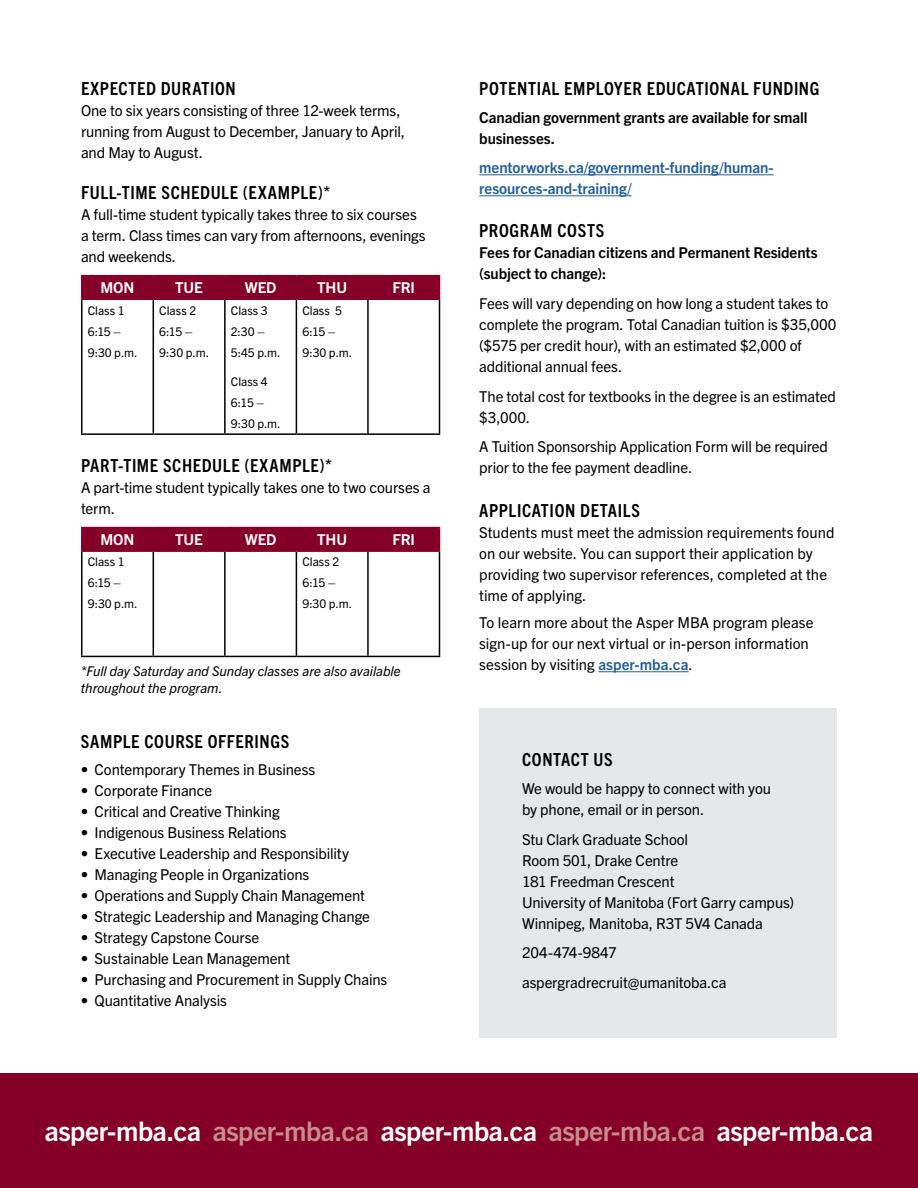
<style>
.page{position:relative;width:918px;height:1188px;background:#fff}
.page>*{position:absolute;margin:0;border:0;box-sizing:border-box;transform-origin:0 0}
.t1{font:700 27px "Trade Gothic Next LT Pro";letter-spacing:-.015em;color:#fff}
.t2{font:700 condensed 18px "Trade Gothic Next LT Pro";letter-spacing:.035em;color:#000}
.t3{font:15px/21px "Trade Gothic Next LT Pro";letter-spacing:-.01em;color:#000}
.t4{font:700 15px/21px "Trade Gothic Next LT Pro";letter-spacing:-.005em;color:#000}
.t5{font:700 15px/21px "Trade Gothic Next LT Pro";letter-spacing:-.005em;color:#215e9e}
.t6{font:700 15px "Trade Gothic Next LT Pro";letter-spacing:-.01em;color:#fff}
.t7{font:italic 13.5px/16.5px "Trade Gothic Next LT Pro";letter-spacing:-.005em;color:#000}
.t8{font:12px/21px "Trade Gothic Next LT Pro";color:#000}
.s1{font-weight:700;color:#215e9e}
.s2{color:#c68d8b}
</style>
<div class="page">
<div style="left:479px;top:708px;width:358px;height:330px;background:#e6e7e8"></div>
<hr style="left:81px;top:300px;width:1px;height:133px;background:#000">
<hr style="left:153px;top:300px;width:1px;height:133px;background:#000">
<hr style="left:224px;top:300px;width:2px;height:133px;background:#000">
<hr style="left:296px;top:300px;width:1px;height:133px;background:#000">
<hr style="left:367px;top:300px;width:2px;height:133px;background:#000">
<hr style="left:439px;top:300px;width:1px;height:133px;background:#000">
<hr style="left:81px;top:433px;width:72px;height:2px;background:#000">
<hr style="left:153px;top:433px;width:72px;height:2px;background:#000">
<hr style="left:225px;top:433px;width:71px;height:2px;background:#000">
<hr style="left:296px;top:433px;width:72px;height:2px;background:#000">
<hr style="left:368px;top:433px;width:72px;height:2px;background:#000">
<hr style="left:81px;top:275px;width:72px;height:1px;background:#840029">
<hr style="left:153px;top:275px;width:72px;height:1px;background:#840029">
<hr style="left:225px;top:275px;width:71px;height:1px;background:#840029">
<hr style="left:296px;top:275px;width:72px;height:1px;background:#840029">
<hr style="left:368px;top:275px;width:72px;height:1px;background:#840029">
<div style="left:81px;top:276px;width:359px;height:23px;background:#840029"></div>
<hr style="left:81px;top:299px;width:72px;height:1px;background:#840029">
<hr style="left:153px;top:299px;width:72px;height:1px;background:#840029">
<hr style="left:225px;top:299px;width:71px;height:1px;background:#840029">
<hr style="left:296px;top:299px;width:72px;height:1px;background:#840029">
<hr style="left:368px;top:299px;width:72px;height:1px;background:#840029">
<hr style="left:81px;top:552px;width:1px;height:104px;background:#000">
<hr style="left:153px;top:552px;width:1px;height:104px;background:#000">
<hr style="left:224px;top:552px;width:2px;height:104px;background:#000">
<hr style="left:296px;top:552px;width:1px;height:104px;background:#000">
<hr style="left:367px;top:552px;width:2px;height:104px;background:#000">
<hr style="left:439px;top:552px;width:1px;height:104px;background:#000">
<hr style="left:81px;top:656px;width:72px;height:1px;background:#000">
<hr style="left:153px;top:656px;width:72px;height:1px;background:#000">
<hr style="left:225px;top:656px;width:71px;height:1px;background:#000">
<hr style="left:296px;top:656px;width:72px;height:1px;background:#000">
<hr style="left:368px;top:656px;width:72px;height:1px;background:#000">
<hr style="left:81px;top:527px;width:72px;height:1px;background:#840029">
<hr style="left:153px;top:527px;width:72px;height:1px;background:#840029">
<hr style="left:225px;top:527px;width:71px;height:1px;background:#840029">
<hr style="left:296px;top:527px;width:72px;height:1px;background:#840029">
<hr style="left:368px;top:527px;width:72px;height:1px;background:#840029">
<div style="left:81px;top:528px;width:359px;height:22px;background:#840029"></div>
<hr style="left:81px;top:550px;width:72px;height:2px;background:#840029">
<hr style="left:153px;top:550px;width:72px;height:2px;background:#840029">
<hr style="left:225px;top:550px;width:71px;height:2px;background:#840029">
<hr style="left:296px;top:550px;width:72px;height:2px;background:#840029">
<hr style="left:368px;top:550px;width:72px;height:2px;background:#840029">
<hr style="left:479px;top:174px;width:295px;height:1px;background:#215e9e">
<hr style="left:479px;top:195px;width:153px;height:1px;background:#215e9e">
<hr style="left:598px;top:671px;width:91px;height:1px;background:#215e9e">
<div style="left:0;top:1074px;width:918px;height:114px;background:#840029"></div>
<p class="t2" style="left:81px;top:76px;width:156px">EXPECTED DURATION</p>
<p class="t3" style="left:81px;top:99px;width:326px">One to six years consisting of three 12-week terms, running from August to December, January to April, and May to August.</p>
<p class="t2" style="left:81px;top:180px;width:251px">FULL-TIME SCHEDULE (EXAMPLE)*</p>
<p class="t3" style="left:81px;top:203px;width:346px">A full-time student typically takes three to six courses a term. Class times can vary from afternoons, evenings and weekends.</p>
<p class="t6" style="left:101px;top:277px;width:36px">MON</p>
<p class="t6" style="left:175px;top:277px;width:29px">TUE</p>
<p class="t6" style="left:245px;top:277px;width:33px">WED</p>
<p class="t6" style="left:317px;top:277px;width:31px">THU</p>
<p class="t6" style="left:392px;top:277px;width:24px">FRI</p>
<p class="t8" style="left:88px;top:299px;width:51px">Class 1<br>6:15 –<br>9:30 p.m.</p>
<p class="t8" style="left:159px;top:299px;width:51px">Class 2<br>6:15 –<br>9:30 p.m.</p>
<p class="t8" style="left:231px;top:299px;width:51px">Class 3<br>2:30 –<br>5:45 p.m.</p>
<p class="t8" style="left:231px;top:371px;width:51px">Class 4<br>6:15 –<br>9:30 p.m.</p>
<p class="t8" style="left:302px;top:299px;width:51px">Class 5<br>6:15 –<br>9:30 p.m.</p>
<p class="t2" style="left:81px;top:453px;width:252px">PART-TIME SCHEDULE (EXAMPLE)*</p>
<p class="t3" style="left:81px;top:476px;width:351px">A part-time student typically takes one to two courses a term.</p>
<p class="t6" style="left:101px;top:529px;width:36px">MON</p>
<p class="t6" style="left:175px;top:529px;width:29px">TUE</p>
<p class="t6" style="left:245px;top:529px;width:33px">WED</p>
<p class="t6" style="left:317px;top:529px;width:31px">THU</p>
<p class="t6" style="left:392px;top:529px;width:24px">FRI</p>
<p class="t8" style="left:88px;top:551px;width:51px">Class 1<br>6:15 –<br>9:30 p.m.</p>
<p class="t8" style="left:302px;top:551px;width:51px">Class 2<br>6:15 –<br>9:30 p.m.</p>
<p class="t7" style="left:81px;top:662px;width:321px">*Full day Saturday and Sunday classes are also available throughout the program.</p>
<p class="t2" style="left:81px;top:729px;width:210px">SAMPLE COURSE OFFERINGS</p>
<p class="t3" style="left:81px;top:758px;width:236px">• Contemporary Themes in Business</p>
<p class="t3" style="left:81px;top:779px;width:133px">• Corporate Finance</p>
<p class="t3" style="left:81px;top:800px;width:200px">• Critical and Creative Thinking</p>
<p class="t3" style="left:81px;top:821px;width:207px">• Indigenous Business Relations</p>
<p class="t3" style="left:81px;top:842px;width:270px">• Executive Leadership and Responsibility</p>
<p class="t3" style="left:81px;top:863px;width:230px">• Managing People in Organizations</p>
<p class="t3" style="left:81px;top:884px;width:286px">• Operations and Supply Chain Management</p>
<p class="t3" style="left:81px;top:905px;width:290px">• Strategic Leadership and Managing Change</p>
<p class="t3" style="left:81px;top:926px;width:180px">• Strategy Capstone Course</p>
<p class="t3" style="left:81px;top:947px;width:211px">• Sustainable Lean Management</p>
<p class="t3" style="left:81px;top:968px;width:308px">• Purchasing and Procurement in Supply Chains</p>
<p class="t3" style="left:81px;top:989px;width:147px">• Quantitative Analysis</p>
<p class="t2" style="left:479px;top:76px;width:342px">POTENTIAL EMPLOYER EDUCATIONAL FUNDING</p>
<p class="t4" style="left:479px;top:106px;width:330px">Canadian government grants are available for small businesses.</p>
<p class="t5" style="left:479px;top:156px;width:296px">mentorworks.ca/government-funding/human&shy;resources-and-training/</p>
<p class="t2" style="left:479px;top:219px;width:127px">PROGRAM COSTS</p>
<p class="t4" style="left:479px;top:241px;width:340px">Fees for Canadian citizens and Permanent Residents (subject to change):</p>
<p class="t3" style="left:479px;top:292px;width:359px">Fees will vary depending on how long a student takes to complete the program. Total Canadian tuition is $35,000 ($575 per credit hour), with an estimated $2,000 of additional annual fees.</p>
<p class="t3" style="left:479px;top:385px;width:358px">The total cost for textbooks in the degree is an estimated $3,000.</p>
<p class="t3" style="left:479px;top:435px;width:350px">A Tuition Sponsorship Application Form will be required prior to the fee payment deadline.</p>
<p class="t2" style="left:479px;top:498px;width:162px">APPLICATION DETAILS</p>
<p class="t3" style="left:479px;top:521px;width:357px">Students must meet the admission requirements found on our website. You can support their application by providing two supervisor references, completed at the time of applying.</p>
<p class="t3" style="left:479px;top:611px;width:336px">To learn more about the Asper MBA program please sign-up for our next virtual or in-person information session by visiting <span class="s1">asper-mba.ca</span>.</p>
<p class="t2" style="left:522px;top:747px;width:92px">CONTACT US</p>
<p class="t3" style="left:522px;top:777px;width:250px">We would be happy to connect with you by phone, email or in person.</p>
<p class="t3" style="left:522px;top:828px;width:274px">Stu Clark Graduate School<br>Room 501, Drake Centre<br>181 Freedman Crescent<br>University of Manitoba (Fort Garry campus)<br>Winnipeg, Manitoba, R3T 5V4 Canada</p>
<p class="t3" style="left:522px;top:937px;width:206px;line-height:29.7px">204-474-9847 aspergradrecruit@umanitoba.ca</p>
<h1 class="t1" style="left:45px;top:1113px;width:830px">asper-mba.ca <span class="s2">asper-mba.ca</span> asper-mba.ca <span class="s2">asper-mba.ca</span> asper-mba.ca</h1>
</div>
